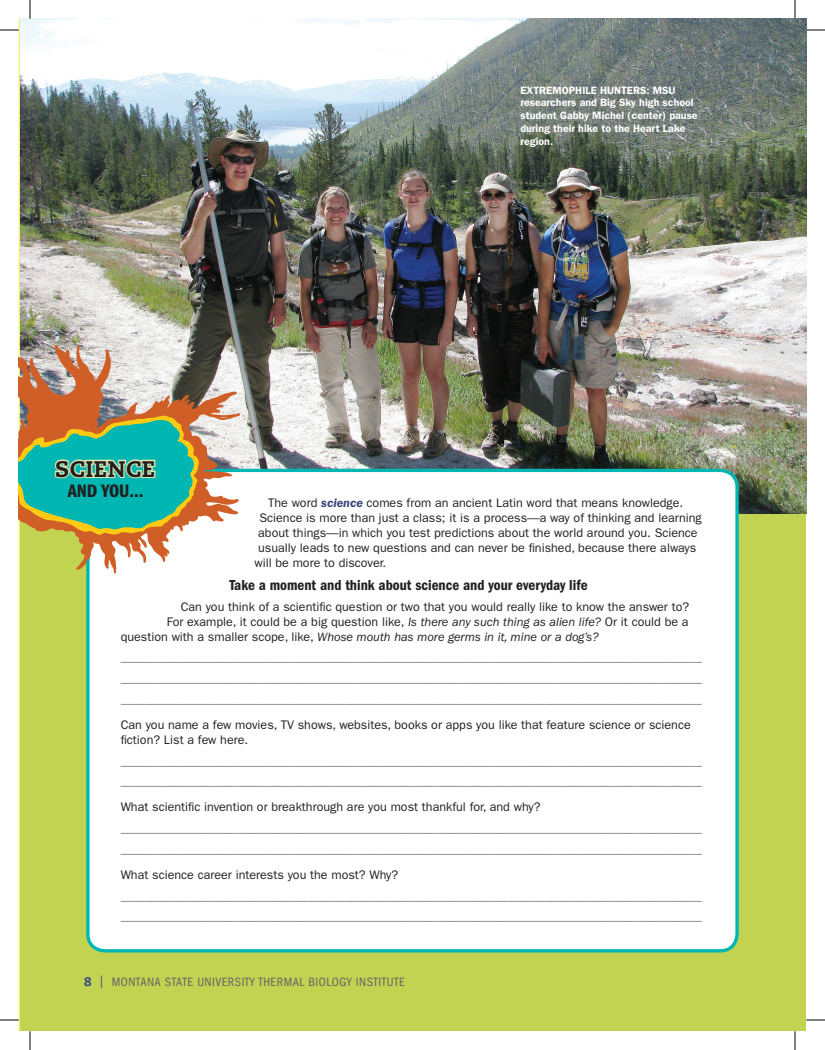
<style>
.page{position:relative;width:825px;height:1050px;background:#fff}
.page>*{position:absolute;margin:0;border:0;box-sizing:border-box;transform-origin:0 0}
.t1{font:800 22.5px "Caecilia LT Std";letter-spacing:.02em;color:#231f20}
.t2{font:18.75px "ITC Franklin Gothic Std Dm Cp";color:#231f20;scale:1.14 1}
.t3{font:15px "ITC Franklin Gothic Std Dm Cd";color:#231f20}
.t4{font:12.5px/20.6px "ITC Franklin Gothic Std";color:#57585a}
.t5{font:12.5px/15px "ITC Franklin Gothic Std";color:#231f20}
.t6{font:italic 12.5px "ITC Franklin Gothic Std";color:#231f20}
.t7{font:condensed 12.5px "ITC Franklin Gothic Std";letter-spacing:.04em;color:#636366}
.t8{font:600 10.62px/12.8px "ITC Franklin Gothic Std";color:#fff}
.s1{font-weight:600;font-style:italic;color:#38447a}
.s2{font-style:italic}
.s3{font-style:normal}
.s4{color:#231f20}
.s5{font-family:"Caecilia LT Std";font-weight:800;font-stretch:normal;color:#354780}
.s6{color:#354780}
</style>
<div class="page">
<div style="left:19px;top:19px;width:787px;height:1012px;background:#c1d351"></div>
<img style="left:20px;top:19px;width:786px;height:495px">
<svg style="left:0;top:1020px;width:19px;height:1px"></svg>
<svg style="left:0;top:30px;width:19px;height:1px"></svg>
<svg style="left:794px;top:1031px;width:2px;height:19px"></svg>
<svg style="left:794px;top:0;width:2px;height:19px"></svg>
<svg style="left:29px;top:1031px;width:2px;height:19px"></svg>
<svg style="left:29px;top:0;width:2px;height:19px"></svg>
<svg style="left:806px;top:1019px;width:19px;height:2px"></svg>
<svg style="left:806px;top:29px;width:19px;height:2px"></svg>
<div style="left:88px;top:470px;width:649px;height:481px;background:#fff;border-radius:17px"></div>
<div style="left:86px;top:469px;width:653px;height:483px;border:3px solid #00b6b3;border-radius:17px"></div>
<svg style="left:19px;top:345px;width:222px;height:229px"></svg>
<svg style="left:19px;top:415px;width:180px;height:120px;background:#59ab86"></svg>
<p class="t8" style="left:520px;top:84px;width:179px">EXTREMOPHILE HUNTERS: MSU researchers and Big Sky high school student Gabby Michel (center) pause during their hike to the Heart Lake region.</p>
<p class="t1" style="left:55px;top:455px;width:102px">SCIENCE</p>
<p class="t2" style="left:68px;top:480px;width:68px">AND YOU...</p>
<p class="t5" style="left:268px;top:495px;width:417px">The word <span class="s1">science</span> comes from an ancient Latin word that means knowledge.</p>
<p class="t5" style="left:259px;top:510px;width:444px">Science is more than just a class; it is a process—a way of thinking and learning</p>
<p class="t5" style="left:258px;top:525px;width:441px">about things—in which you test predictions about the world around you. Science</p>
<p class="t5" style="left:258px;top:540px;width:440px">usually leads to new questions and can never be fnished, because there always</p>
<p class="t5" style="left:254px;top:555px;width:133px">will be more to discover.</p>
<p class="t3" style="left:229px;top:577px;width:360px">Take a moment and think about science and your everyday life</p>
<p class="t5" style="left:181px;top:599px;width:510px">Can you think of a scientifc question or two that you would really like to know the answer to?</p>
<p class="t5" style="left:167px;top:614px;width:523px">For example, it could be a big question like, <span class="s2">Is there any such thing as alien life?</span> Or it could be a</p>
<p class="t6" style="left:121px;top:630px;width:479px"><span class="s3">question with a smaller scope, like,</span> Whose mouth has more germs in it, mine or a dog’s?</p>
<p class="t4" style="left:121px;top:647px;width:583px;text-align:justify">_____________________________________________________________________________________________ _____________________________________________________________________________________________ _____________________________________________________________________________________________</p>
<p class="t5" style="left:121px;top:717px;width:572px">Can you name a few movies, TV shows, websites, books or apps you like that feature science or science fction? List a few here.</p>
<p class="t4" style="left:121px;top:750px;width:583px">_____________________________________________________________________________________________ _____________________________________________________________________________________________</p>
<p class="t4" style="left:121px;top:797px;width:583px"><span class="s4">What scientifc invention or breakthrough are you most thankful for, and why? </span>_____________________________________________________________________________________________ _____________________________________________________________________________________________</p>
<p class="t4" style="left:121px;top:864px;width:583px"><span class="s4">What science career interests you the most? Why? </span>_____________________________________________________________________________________________ _____________________________________________________________________________________________</p>
<p class="t7" style="left:84px;top:975px;width:322px"><span class="s5">8</span> <span class="s6">|</span> MONTANA STATE UNIVERSITY THERMAL BIOLOGY INSTITUTE</p>
</div>
